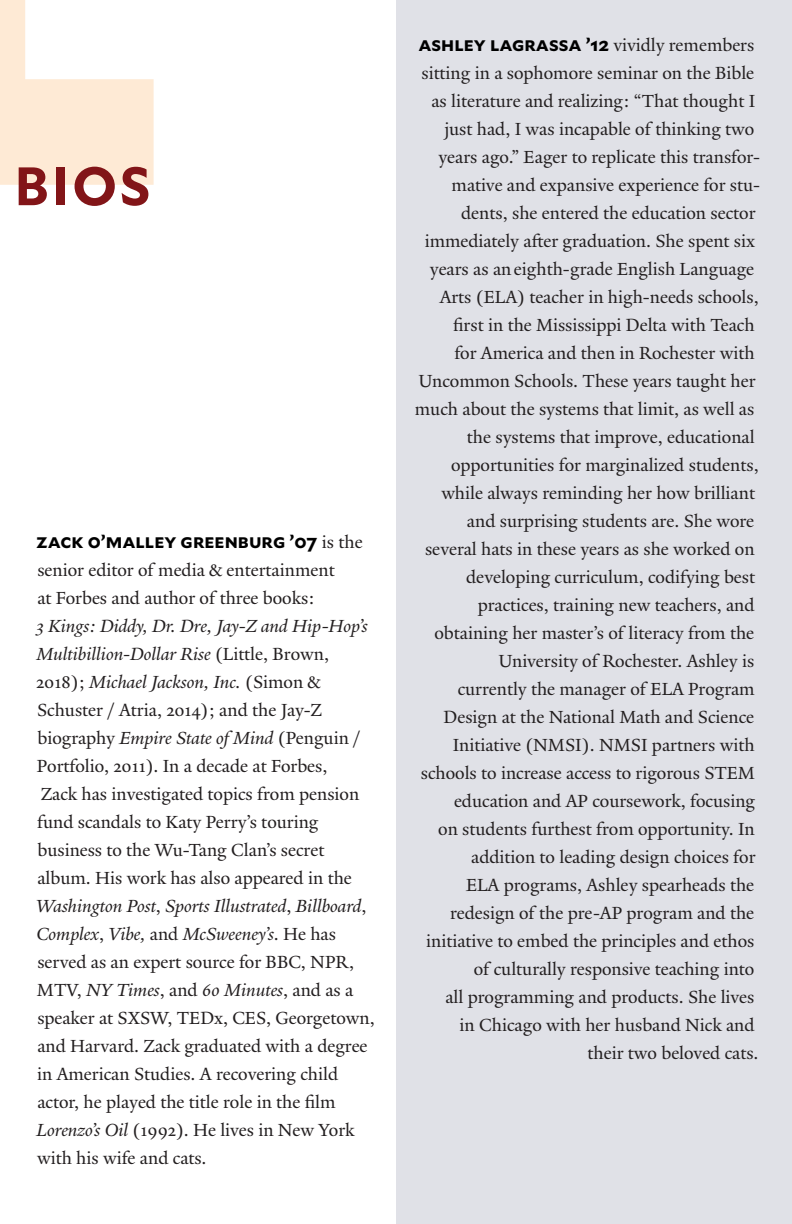
<style>
.page{position:relative;width:792px;height:1224px;background:#fff}
.page>*{position:absolute;margin:0;border:0;box-sizing:border-box;transform-origin:0 0}
.t1{font:700 54px "Mallory";color:#821518}
.t2{font:19px/28px "Yale New";color:#231f20}
.t3{font:19px "Yale New";letter-spacing:.02em;color:#231f20}
.t4{font:700 19px "Mallory";color:#000}
.s1{font-family:"Mallory";font-weight:700;color:#000}
.s2{font-style:italic}
.s3{font-family:"Yale New";font-weight:400;color:#231f20}
</style>
<div class="page">
<svg style="left:0;top:0;width:154px;height:185px"></svg>
<div style="left:396px;top:0;width:396px;height:1224px;background:#e0e1e7"></div>
<h1 class="t1" style="left:14px;top:145px;width:138px">BIOS</h1>
<p class="t2" style="left:36px;top:528px;width:340px"><span class="s1">zack o’malley greenburg ’07</span> is the senior editor of media &amp; entertainment<br>at Forbes and author of three books:<br><span class="s2">3 Kings: Diddy, Dr. Dre, Jay-Z and Hip-Hop’s Multibillion-Dollar Rise</span> (Little, Brown, 2018); <span class="s2">Michael Jackson, Inc.</span> (Simon &amp; Schuster / Atria, 2014); and the Jay-Z biography <span class="s2">Empire State of Mind</span> (Penguin / Portfolio, 2011). In a decade at Forbes,<br>Zack has investigated topics from pension fund scandals to Katy Perry’s touring business to the Wu-Tang Clan’s secret album. His work has also appeared in the <span class="s2">Washington Post</span>, <span class="s2">Sports Illustrated</span>, <span class="s2">Billboard</span>, <span class="s2">Complex</span>, <span class="s2">Vibe,</span> and <span class="s2">McSweeney’s</span>. He has served as an expert source for BBC, NPR, MTV, <span class="s2">NY Times</span>, and <span class="s2">60 Minutes</span>, and as a speaker at SXSW, TEDx, CES, Georgetown, and Harvard. Zack graduated with a degree in American Studies. A recovering child actor, he played the title role in the film <span class="s2">Lorenzo’s Oil</span> (1992). He lives in New York with his wife and cats.</p>
<p class="t4" style="left:418px;top:30px;width:337px">ashley lagrassa ’12 <span class="s3">vividly remembers</span></p>
<p class="t2" style="left:422px;top:59px;width:334px">sitting in a sophomore seminar on the Bible</p>
<p class="t2" style="left:431px;top:87px;width:325px">as literature and realizing: “That thought I</p>
<p class="t2" style="left:444px;top:115px;width:312px">just had, I was incapable of thinking two</p>
<p class="t2" style="left:438px;top:143px;width:323px">years ago.” Eager to replicate this transfor-</p>
<p class="t2" style="left:452px;top:171px;width:310px">mative and expansive experience for stu-</p>
<p class="t2" style="left:461px;top:199px;width:296px">dents, she entered the education sector</p>
<p class="t3" style="left:425px;top:230px;width:332px">immediately after graduation. She spent six</p>
<p class="t2" style="left:430px;top:255px;width:326px">years as aneighth-grade English Language</p>
<p class="t2" style="left:440px;top:283px;width:320px">Arts (ELA) teacher in high-needs schools,</p>
<p class="t2" style="left:453px;top:311px;width:303px">first in the Mississippi Delta with Teach</p>
<p class="t2" style="left:454px;top:339px;width:302px">for America and then in Rochester with</p>
<p class="t2" style="left:418px;top:367px;width:339px">Uncommon Schools. These years taught her</p>
<p class="t2" style="left:415px;top:395px;width:341px">much about the systems that limit, as well as</p>
<p class="t2" style="left:467px;top:423px;width:289px">the systems that improve, educational</p>
<p class="t3" style="left:451px;top:454px;width:309px">opportunities for marginalized students,</p>
<p class="t2" style="left:441px;top:479px;width:315px">while always reminding her how brilliant</p>
<p class="t2" style="left:467px;top:507px;width:289px">and surprising students are. She wore</p>
<p class="t2" style="left:425px;top:535px;width:331px">several hats in these years as she worked on</p>
<p class="t2" style="left:466px;top:563px;width:290px">developing curriculum, codifying best</p>
<p class="t2" style="left:478px;top:591px;width:278px">practices, training new teachers, and</p>
<p class="t2" style="left:435px;top:619px;width:321px">obtaining her master’s of literacy from the</p>
<p class="t2" style="left:498px;top:647px;width:258px">University of Rochester. Ashley is</p>
<p class="t2" style="left:458px;top:675px;width:297px">currently the manager of ELA Program</p>
<p class="t2" style="left:444px;top:703px;width:312px">Design at the National Math and Science</p>
<p class="t2" style="left:453px;top:731px;width:303px">Initiative (NMSI). NMSI partners with</p>
<p class="t2" style="left:421px;top:759px;width:336px">schools to increase access to rigorous STEM</p>
<p class="t2" style="left:454px;top:787px;width:303px">education and AP coursework, focusing</p>
<p class="t2" style="left:438px;top:815px;width:318px">on students furthest from opportunity. In</p>
<p class="t2" style="left:471px;top:843px;width:286px">addition to leading design choices for</p>
<p class="t2" style="left:466px;top:871px;width:290px">ELA programs, Ashley spearheads the</p>
<p class="t2" style="left:450px;top:899px;width:306px">redesign of the pre-AP program and the</p>
<p class="t2" style="left:426px;top:927px;width:330px">initiative to embed the principles and ethos</p>
<p class="t2" style="left:474px;top:955px;width:282px">of culturally responsive teaching into</p>
<p class="t2" style="left:445px;top:983px;width:310px">all programming and products. She lives</p>
<p class="t2" style="left:459px;top:1011px;width:297px">in Chicago with her husband Nick and</p>
<p class="t2" style="left:588px;top:1039px;width:173px">their two beloved cats.</p>
</div>
